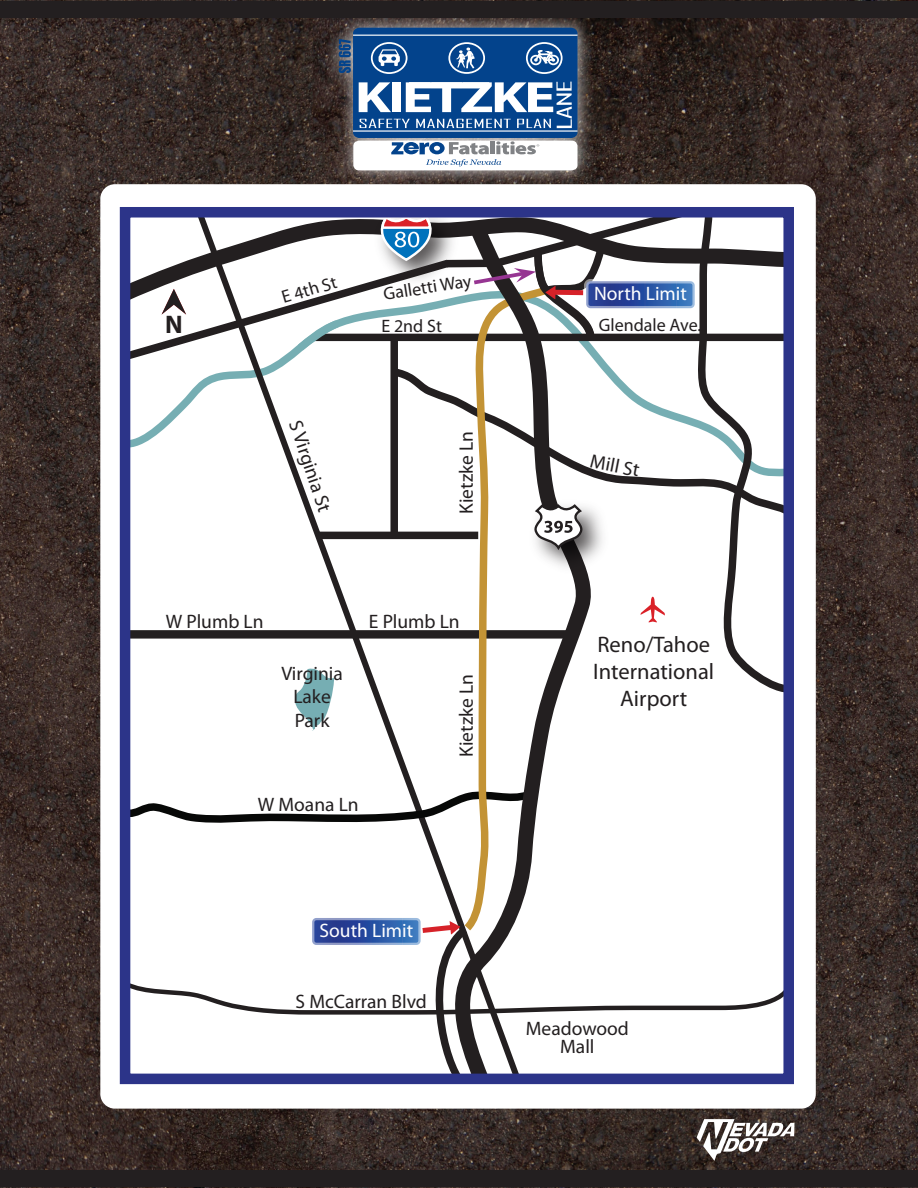
<style>
.page{position:relative;width:918px;height:1188px;background:#fff}
.page>*{position:absolute;margin:0;border:0;box-sizing:border-box;transform-origin:0 0}
.t1{font:700 25.5px "Myriad Pro";color:#231f20}
.t2{font:22.5px/27px "Myriad Pro";color:#231f20;text-align:center}
.t3{font:19.5px/23.4px "Myriad Pro";color:#231f20;text-align:center}
.t4{font:19.5px "Myriad Pro";color:#fff}
.t5{font:18px "Myriad Pro";color:#231f20}
</style>
<div class="page">
<img style="left:0;top:0;width:917px;height:1188px">
<img style="left:316px;top:18px;width:284px;height:166px">
<div style="left:353px;top:28px;width:225px;height:110px;background:#03438c;border-radius:6px"></div>
<svg style="left:359px;top:82px;width:213px;height:46px"></svg>
<hr style="left:353px;top:35px;width:225px;height:1px;background:#fff">
<hr style="left:353px;top:130px;width:225px;height:2px;background:#fff">
<svg style="left:526px;top:42px;width:37px;height:32px"></svg>
<svg style="left:456px;top:47px;width:19px;height:21px"></svg>
<div style="left:448px;top:42px;width:37px;height:32px;border:2px solid #fff;border-radius:50%"></div>
<svg style="left:378px;top:49px;width:22px;height:17px"></svg>
<div style="left:371px;top:42px;width:37px;height:32px;border:2px solid #fff;border-radius:50%"></div>
<div style="left:409px;top:82px;width:80px;height:6px;background:#fff"></div>
<svg style="left:391px;top:141px;width:148px;height:25px"></svg>
<svg style="left:339px;top:39px;width:12px;height:34px"></svg>
<div style="left:0;top:1px;width:917px;height:17px;background:#231f20"></div>
<div style="left:0;top:1170px;width:917px;height:17px;background:#231f20"></div>
<svg style="left:697px;top:1119px;width:97px;height:42px"></svg>
<div style="left:100px;top:184px;width:716px;height:925px;background:#fff;border-radius:15px"></div>
<svg style="left:132px;top:391px;width:59px;height:56px"></svg>
<svg style="left:191px;top:365px;width:259px;height:539px"></svg>
<div style="left:127px;top:630px;width:442px;height:9px;background:#231f20"></div>
<svg style="left:132px;top:783px;width:318px;height:46px"></svg>
<svg style="left:294px;top:666px;width:41px;height:64px"></svg>
<svg style="left:695px;top:219px;width:87px;height:473px"></svg>
<div style="left:315px;top:334px;width:477px;height:7px;background:#231f20"></div>
<svg style="left:385px;top:363px;width:397px;height:161px"></svg>
<div style="left:318px;top:532px;width:160px;height:7px;background:#231f20"></div>
<div style="left:390px;top:337px;width:8px;height:198px;background:#231f20"></div>
<div style="left:310px;top:916px;width:113px;height:31px;border:4px solid #fff;border-radius:4px"></div>
<svg style="left:132px;top:918px;width:650px;height:152px"></svg>
<svg style="left:640px;top:597px;width:25px;height:25px"></svg>
<svg style="left:119px;top:213px;width:331px;height:152px"></svg>
<svg style="left:450px;top:221px;width:160px;height:864px"></svg>
<img style="left:522px;top:492px;width:94px;height:92px">
<svg style="left:531px;top:503px;width:55px;height:48px"></svg>
<div style="left:120px;top:207px;width:674px;height:877px;border:11px solid #2c3489"></div>
<svg style="left:470px;top:207px;width:225px;height:138px"></svg>
<p class="t5" style="left:279px;top:287px;width:58px;rotate:-16deg">E 4th St</p>
<p class="t5" style="left:382px;top:283px;width:90px;rotate:-9deg">Galletti Way</p>
<p class="t4" style="left:594px;top:281px;width:94px">North Limit</p>
<h1 class="t1" style="left:165px;top:307px;width:19px">N</h1>
<p class="t5" style="left:381px;top:315px;width:62px">E 2nd St</p>
<p class="t5" style="left:599px;top:314px;width:104px">Glendale Ave.</p>
<p class="t3" style="left:306px;top:417px;width:96px;rotate:71deg">S Virginia St</p>
<p class="t3" style="left:454px;top:514px;width:84px;rotate:-90deg">Kietzke Ln</p>
<p class="t3" style="left:166px;top:610px;width:99px">W Plumb Ln</p>
<p class="t3" style="left:369px;top:610px;width:92px">E Plumb Ln</p>
<p class="t3" style="left:281px;top:661px;width:63px">Virginia<br>Lake<br>Park</p>
<p class="t3" style="left:258px;top:793px;width:102px">W Moana Ln</p>
<p class="t3" style="left:454px;top:757px;width:84px;rotate:-90deg">Kietzke Ln</p>
<p class="t4" style="left:320px;top:918px;width:95px">South Limit</p>
<p class="t3" style="left:296px;top:990px;width:133px">S McCarran Blvd</p>
<p class="t3" style="left:593px;top:449px;width:51px;rotate:11deg">Mill St</p>
<p class="t2" style="left:593px;top:630px;width:122px">Reno/Tahoe<br>International<br>Airport</p>
<p class="t3" style="left:526px;top:1019px;width:105px;line-height:18px">Meadowood<br>Mall</p>
</div>
